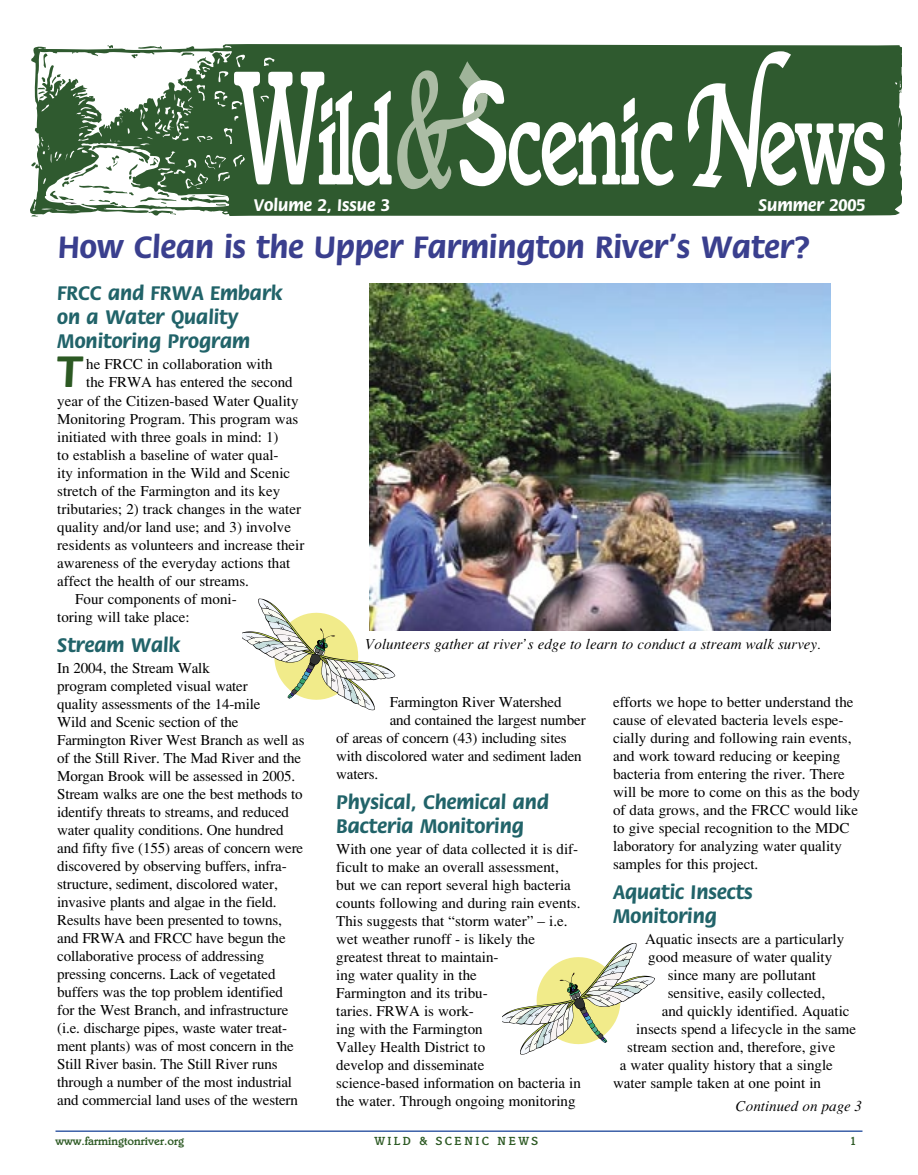
<style>
.page{position:relative;width:918px;height:1175px;background:#fff}
.page>*{position:absolute;margin:0;border:0;box-sizing:border-box;transform-origin:0 0}
.t1{font:700 46.95px "Flora";color:#2c5923}
.t2{font:700 33px "Flora";color:#3a3f8e}
.t3{font:700 21px/24px "Flora";color:#216369}
.t4{font:700 18px "Flora";color:#fff}
.t5{font:15px/18px "Times";color:#000}
.t6{font:italic 15px "Times";color:#000}
.t7{font:500 12px "Italia";color:#2c5923}
.t8{font:500 12px "Italia";letter-spacing:.2em;color:#2c5923}
</style>
<div class="page">
<svg style="left:30px;top:45px;width:872px;height:171px;fill:#2f5a2f"></svg>
<svg style="left:894px;top:81px;width:7px;height:7px"></svg>
<svg style="left:898px;top:117px;width:3px;height:11px"></svg>
<svg style="left:686px;top:50px;width:199px;height:151px"></svg>
<svg style="left:31px;top:44px;width:643px;height:172px"></svg>
<hr style="left:56px;top:1130px;width:806px;height:1px;background:#3c60a7">
<img style="left:369px;top:283px;width:462px;height:347px">
<svg style="left:502px;top:943px;width:153px;height:111px"></svg>
<svg style="left:242px;top:598px;width:153px;height:112px"></svg>
<p class="t4" style="left:254px;top:196px;width:138px">Volume 2, Issue 3</p>
<p class="t4" style="left:758px;top:196px;width:109px">Summer 2005</p>
<h2 class="t2" style="left:58px;top:230px;width:754px">How Clean is the Upper Farmington River’s Water?</h2>
<h3 class="t3" style="left:57px;top:282px;width:227px">FRCC and FRWA Embark on a Water Quality<br>Monitoring Program</h3>
<h1 class="t1" style="left:57px;top:347px;width:26px">T</h1>
<p class="t5" style="left:86px;top:355px;width:188px">he FRCC in collaboration with</p>
<p class="t5" style="left:86px;top:373px;width:208px">the FRWA has entered the second</p>
<p class="t5" style="left:57px;top:391px;width:243px">year of the Citizen-based Water Quality</p>
<p class="t5" style="left:57px;top:409px;width:243px">Monitoring Program. This program was</p>
<p class="t5" style="left:57px;top:427px;width:223px">initiated with three goals in mind: 1)</p>
<p class="t5" style="left:57px;top:445px;width:223px">to establish a baseline of water qual-</p>
<p class="t5" style="left:57px;top:463px;width:235px">ity information in the Wild and Scenic</p>
<p class="t5" style="left:57px;top:481px;width:225px">stretch of the Farmington and its key</p>
<p class="t5" style="left:57px;top:499px;width:245px">tributaries; 2) track changes in the water</p>
<p class="t5" style="left:57px;top:517px;width:235px">quality and/or land use; and 3) involve</p>
<p class="t5" style="left:57px;top:535px;width:249px">residents as volunteers and increase their</p>
<p class="t5" style="left:57px;top:553px;width:235px">awareness of the everyday actions that</p>
<p class="t5" style="left:57px;top:571px;width:193px">affect the health of our streams.</p>
<p class="t5" style="left:75px;top:589px;width:163px">Four components of moni-</p>
<p class="t5" style="left:57px;top:607px;width:134px">toring will take place:</p>
<h3 class="t3" style="left:57px;top:633px;width:125px">Stream Walk</h3>
<p class="t5" style="left:57px;top:658px;width:249px">In 2004, the Stream Walk<br>program completed visual water<br>quality assessments of the 14-mile<br>Wild and Scenic section of the Farmington River West Branch as well as of the Still River. The Mad River and the Morgan Brook will be assessed in 2005.<br>Stream walks are one the best methods to identify threats to streams, and reduced water quality conditions. One hundred and fifty five (155) areas of concern were discovered by observing buffers, infra&shy;structure, sediment, discolored water, invasive plants and algae in the field.<br>Results have been presented to towns, and FRWA and FRCC have begun the collaborative process of addressing pressing concerns. Lack of vegetated buffers was the top problem identified<br>for the West Branch, and infrastructure (i.e. discharge pipes, waste water treat&shy;ment plants) was of most concern in the Still River basin. The Still River runs through a number of the most industrial and commercial land uses of the western</p>
<p class="t6" style="left:365px;top:635px;width:457px">Volunteers gather at river’s edge to learn to conduct a stream walk survey.</p>
<p class="t5" style="left:390px;top:693px;width:173px">Farmington River Watershed</p>
<p class="t5" style="left:390px;top:711px;width:197px">and contained the largest number</p>
<p class="t5" style="left:336px;top:729px;width:232px">of areas of concern (43) including sites</p>
<p class="t5" style="left:336px;top:747px;width:247px">with discolored water and sediment laden</p>
<p class="t5" style="left:336px;top:765px;width:43px">waters.</p>
<h3 class="t3" style="left:336px;top:791px;width:214px">Physical, Chemical and<br>Bacteria Monitoring</h3>
<p class="t5" style="left:336px;top:840px;width:246px">With one year of data collected it is dif&shy;ficult to make an overall assessment, but we can report several high bacteria counts following and during rain events.<br>This suggests that “storm water” – i.e. wet weather runoff - is likely the greatest threat to maintain-<br>ing water quality in the<br>Farmington and its tribu-<br>taries. FRWA is work-<br>ing with the Farmington<br>Valley Health District to<br>develop and disseminate<br>science-based information on bacteria in the water. Through ongoing monitoring</p>
<p class="t5" style="left:613px;top:692px;width:249px">efforts we hope to better understand the cause of elevated bacteria levels espe&shy;cially during and following rain events, and work toward reducing or keeping bacteria from entering the river. There will be more to come on this as the body of data grows, and the FRCC would like to give special recognition to the MDC laboratory for analyzing water quality samples for this project.</p>
<h3 class="t3" style="left:613px;top:880px;width:141px">Aquatic Insects<br>Monitoring</h3>
<p class="t5" style="left:645px;top:929px;width:200px">Aquatic insects are a particularly</p>
<p class="t5" style="left:648px;top:947px;width:185px">good measure of water quality</p>
<p class="t5" style="left:668px;top:965px;width:150px">since many are pollutant</p>
<p class="t5" style="left:668px;top:983px;width:159px">sensitive, easily collected,</p>
<p class="t5" style="left:662px;top:1001px;width:189px">and quickly identified. Aquatic</p>
<p class="t5" style="left:636px;top:1019px;width:221px">insects spend a lifecycle in the same</p>
<p class="t5" style="left:627px;top:1037px;width:210px">stream section and, therefore, give</p>
<p class="t5" style="left:620px;top:1055px;width:215px">a water quality history that a single</p>
<p class="t5" style="left:613px;top:1073px;width:210px">water sample taken at one point in</p>
<p class="t6" style="left:736px;top:1097px;width:128px">Continued on page 3</p>
<p class="t7" style="left:56px;top:1134px;width:130px">www.farmingtonriver.org</p>
<p class="t8" style="left:374px;top:1134px;width:165px">WILD &amp; SCENIC NEWS</p>
<p class="t7" style="left:850px;top:1134px;width:8px">1</p>
</div>
